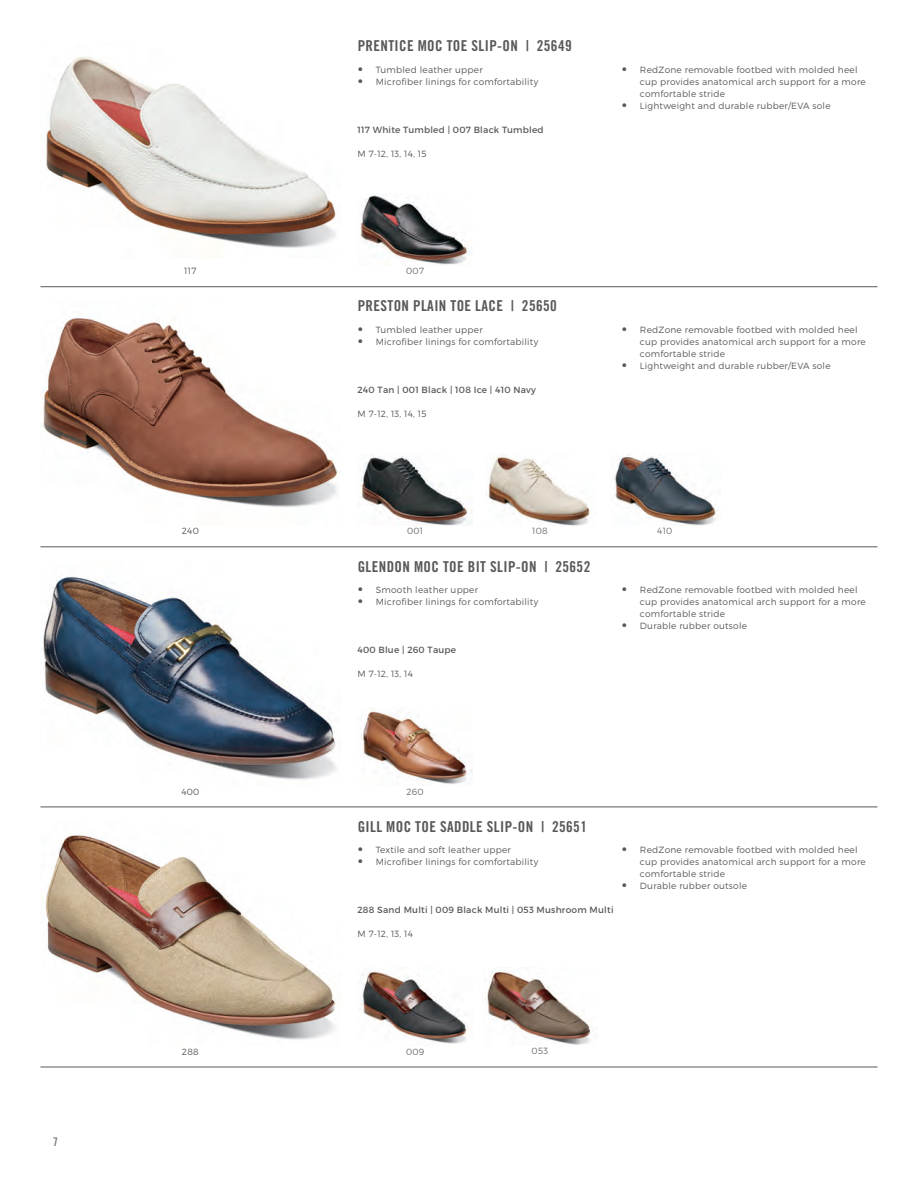
<style>
.page{position:relative;width:918px;height:1188px;background:#fff}
.page>*{position:absolute;margin:0;border:0;box-sizing:border-box;transform-origin:0 0}
.t1{font:15px "Trade Gothic LT Std Bd Cn 20";letter-spacing:.025em;color:#57585a}
.t2{font:12px "Trade Gothic LT Std Bd Cn 20";color:#808285}
.t3{font:300 9px/12px "Montserrat";letter-spacing:.025em;color:#57585a}
.t4{font:9px "Montserrat";letter-spacing:.025em;color:#57585a}
.t5{font:300 9px "Montserrat";letter-spacing:.025em;color:#6c6d70}
.s1{font-family:"Trade Gothic LT Std";font-weight:400;font-size:10.5px}
</style>
<div class="page">
<img style="left:46px;top:56px;width:290px;height:192px">
<img style="left:360px;top:195px;width:112px;height:70px">
<hr style="left:40px;top:286px;width:838px;height:1px;background:#57585a">
<img style="left:42px;top:318px;width:296px;height:189px">
<img style="left:357px;top:455px;width:115px;height:70px">
<hr style="left:40px;top:546px;width:838px;height:1px;background:#57585a">
<img style="left:485px;top:455px;width:106px;height:71px">
<img style="left:614px;top:454px;width:104px;height:72px">
<img style="left:43px;top:576px;width:294px;height:204px">
<img style="left:361px;top:710px;width:111px;height:74px">
<hr style="left:40px;top:807px;width:838px;height:1px;background:#57585a">
<img style="left:45px;top:835px;width:292px;height:205px">
<img style="left:360px;top:970px;width:112px;height:74px">
<hr style="left:40px;top:1067px;width:838px;height:1px;background:#57585a">
<img style="left:486px;top:970px;width:107px;height:75px">
<h2 class="t2" style="left:53px;top:1134px;width:7px">7</h2>
<p class="t1" style="left:358px;top:37px;width:215px">PRENTICE MOC TOE SLIP-ON | 25649</p>
<p class="t3" style="left:358px;top:63px;width:126px"><span class="s1">•</span> Tumbled leather upper</p>
<p class="t3" style="left:358px;top:75px;width:182px"><span class="s1">•</span> Microfiber linings for comfortability</p>
<p class="t4" style="left:357px;top:124px;width:188px">117 White Tumbled | 007 Black Tumbled</p>
<p class="t3" style="left:357px;top:148px;width:71px">M 7-12, 13, 14, 15</p>
<p class="t3" style="left:184px;top:265px;width:14px">117</p>
<p class="t5" style="left:406px;top:266px;width:19px">007</p>
<p class="t1" style="left:358px;top:297px;width:201px">PRESTON PLAIN TOE LACE | 25650</p>
<p class="t3" style="left:358px;top:323px;width:126px"><span class="s1">•</span> Tumbled leather upper</p>
<p class="t3" style="left:358px;top:335px;width:182px"><span class="s1">•</span> Microfiber linings for comfortability</p>
<p class="t4" style="left:357px;top:384px;width:180px">240 Tan | 001 Black | 108 Ice | 410 Navy</p>
<p class="t3" style="left:357px;top:408px;width:71px">M 7-12, 13, 14, 15</p>
<p class="t3" style="left:640px;top:63px;width:227px;text-indent:-18px"><span class="s1">•</span> RedZone removable footbed with molded heel cup provides anatomical arch support for a more comfortable stride</p>
<p class="t3" style="left:622px;top:99px;width:210px"><span class="s1">•</span> Lightweight and durable rubber/EVA sole</p>
<p class="t3" style="left:640px;top:323px;width:227px;text-indent:-18px"><span class="s1">•</span> RedZone removable footbed with molded heel cup provides anatomical arch support for a more comfortable stride</p>
<p class="t3" style="left:622px;top:359px;width:210px"><span class="s1">•</span> Lightweight and durable rubber/EVA sole</p>
<p class="t3" style="left:182px;top:525px;width:19px">240</p>
<p class="t5" style="left:407px;top:526px;width:18px">001</p>
<p class="t5" style="left:532px;top:525px;width:17px">108</p>
<p class="t5" style="left:657px;top:525px;width:17px">410</p>
<p class="t1" style="left:358px;top:557px;width:234px">GLENDON MOC TOE BIT SLIP-ON | 25652</p>
<p class="t3" style="left:358px;top:583px;width:122px"><span class="s1">•</span> Smooth leather upper</p>
<p class="t3" style="left:358px;top:595px;width:182px"><span class="s1">•</span> Microfiber linings for comfortability</p>
<p class="t4" style="left:357px;top:644px;width:100px">400 Blue | 260 Taupe</p>
<p class="t3" style="left:357px;top:668px;width:57px">M 7-12, 13, 14</p>
<p class="t3" style="left:640px;top:583px;width:227px;text-indent:-18px"><span class="s1">•</span> RedZone removable footbed with molded heel cup provides anatomical arch support for a more comfortable stride</p>
<p class="t3" style="left:622px;top:619px;width:127px"><span class="s1">•</span> Durable rubber outsole</p>
<p class="t3" style="left:181px;top:785px;width:19px">400</p>
<p class="t5" style="left:406px;top:786px;width:19px">260</p>
<p class="t1" style="left:358px;top:817px;width:231px">GILL MOC TOE SADDLE SLIP-ON | 25651</p>
<p class="t3" style="left:358px;top:843px;width:155px"><span class="s1">•</span> Textile and soft leather upper</p>
<p class="t3" style="left:358px;top:855px;width:182px"><span class="s1">•</span> Microfiber linings for comfortability</p>
<p class="t4" style="left:357px;top:904px;width:258px">288 Sand Multi | 009 Black Multi | 053 Mushroom Multi</p>
<p class="t3" style="left:357px;top:928px;width:57px">M 7-12, 13, 14</p>
<p class="t3" style="left:640px;top:843px;width:227px;text-indent:-18px"><span class="s1">•</span> RedZone removable footbed with molded heel cup provides anatomical arch support for a more comfortable stride</p>
<p class="t3" style="left:622px;top:879px;width:127px"><span class="s1">•</span> Durable rubber outsole</p>
<p class="t3" style="left:182px;top:1045px;width:18px">288</p>
<p class="t5" style="left:406px;top:1046px;width:20px">009</p>
<p class="t5" style="left:532px;top:1045px;width:18px">053</p>
</div>
